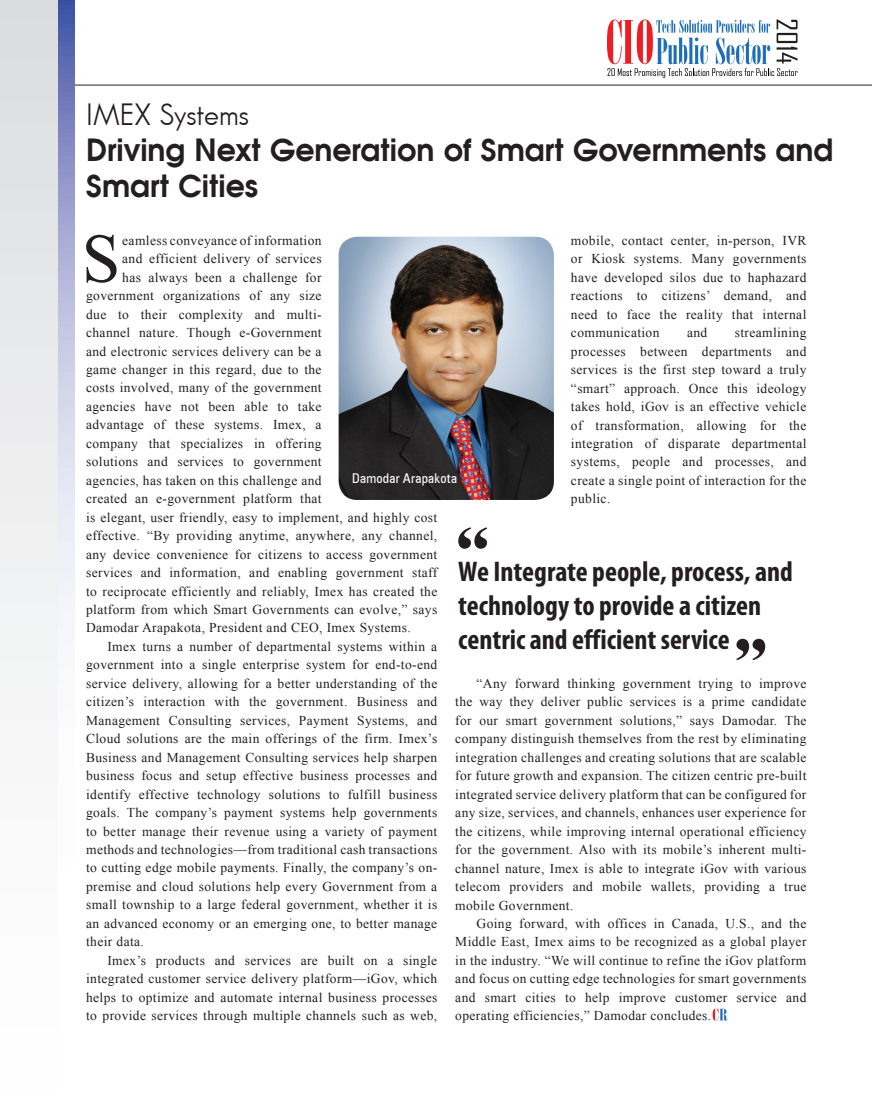
<style>
.page{position:relative;width:872px;height:1106px;background:#fff}
.page>*{position:absolute;margin:0;border:0;box-sizing:border-box;transform-origin:0 0}
.t1{font:69.3px "Times New Roman";color:#231f20}
.t2{font:700 30px/36px "Avian";color:#231f20}
.t3{font:30px "Bougan Book S Si";letter-spacing:-.01em;color:#231f20}
.t4{font:700 condensed 28.5px/34.2px "Myriad Pro";color:#231f20}
.t5{font:13.5px/18.5px "Times New Roman";letter-spacing:.03em;color:#231f20;text-align:justify}
.t6{font:condensed 13.5px "Zurich BT";letter-spacing:.015em;color:#fff}
</style>
<div class="page">
<hr style="left:0;top:85px;width:872px;height:1px;background:#231f20">
<svg style="left:57px;top:0;width:17px;height:692px"></svg>
<div style="left:0;top:0;width:57px;height:1106px;background:linear-gradient(to bottom,#dcdde0,#fff)"></div>
<svg style="left:458px;top:527px;width:29px;height:22px"></svg>
<svg style="left:736px;top:639px;width:29px;height:21px"></svg>
<svg style="left:607px;top:19px;width:190px;height:59px"></svg>
<img style="left:338px;top:237px;width:216px;height:263px">
<svg style="left:712px;top:1008px;width:15px;height:12px"></svg>
<h2 class="t3" style="left:86px;top:97px;width:164px">IMEX Systems</h2>
<h2 class="t2" style="left:86px;top:133px;width:748px">Driving Next Generation of Smart Governments and<br>Smart Cities</h2>
<h1 class="t1" style="left:82px;top:212px;width:40px">S</h1>
<p class="t5" style="left:122px;top:231px;width:201px">eamless conveyance of information</p>
<p class="t5" style="left:571px;top:231px;width:237px">mobile, contact center, in-person, IVR or Kiosk systems. Many governments have developed silos due to haphazard reactions to citizens’ demand, and need to face the reality that internal communication</p>
<p class="t5" style="left:122px;top:249px;width:201px">and efficient delivery of services</p>
<p class="t5" style="left:122px;top:268px;width:201px">has always been a challenge for</p>
<p class="t5" style="left:86px;top:286px;width:237px">government organizations of any size</p>
<p class="t5" style="left:86px;top:305px;width:237px">due to their complexity and multi-</p>
<p class="t5" style="left:86px;top:323px;width:237px">channel nature. Though e-Government</p>
<p class="t5" style="left:86px;top:341px;width:237px">and electronic services delivery can be a</p>
<p class="t5" style="left:86px;top:360px;width:237px">game changer in this regard, due to the</p>
<p class="t5" style="left:86px;top:378px;width:237px">costs involved, many of the government</p>
<p class="t5" style="left:86px;top:397px;width:237px">agencies have not been able to take</p>
<p class="t5" style="left:86px;top:415px;width:237px">advantage of these systems. Imex, a</p>
<p class="t5" style="left:86px;top:434px;width:237px">company that specializes in offering</p>
<p class="t5" style="left:86px;top:452px;width:237px">solutions and services to government</p>
<p class="t5" style="left:86px;top:471px;width:237px">agencies, has taken on this challenge and</p>
<p class="t5" style="left:86px;top:489px;width:237px">created an e-government platform that</p>
<p class="t5" style="left:86px;top:508px;width:353px">is elegant, user friendly, easy to implement, and highly cost</p>
<p class="t5" style="left:86px;top:526px;width:353px">effective. “By providing anytime, anywhere, any channel,</p>
<p class="t5" style="left:86px;top:544px;width:353px">any device convenience for citizens to access government</p>
<p class="t5" style="left:86px;top:563px;width:353px">services and information, and enabling government staff</p>
<p class="t5" style="left:86px;top:581px;width:353px">to reciprocate efficiently and reliably, Imex has created the</p>
<p class="t5" style="left:86px;top:600px;width:352px">platform from which Smart Governments can evolve,” says</p>
<p class="t5" style="left:86px;top:618px;width:326px">Damodar Arapakota, President and CEO, Imex Systems.</p>
<p class="t5" style="left:107px;top:637px;width:331px">Imex turns a number of departmental systems within a</p>
<p class="t5" style="left:86px;top:655px;width:353px">government into a single enterprise system for end-to-end</p>
<p class="t5" style="left:86px;top:674px;width:353px">service delivery, allowing for a better understanding of the</p>
<p class="t5" style="left:86px;top:692px;width:353px">citizen’s interaction with the government. Business and</p>
<p class="t5" style="left:86px;top:711px;width:353px">Management Consulting services, Payment Systems, and</p>
<p class="t5" style="left:86px;top:729px;width:353px">Cloud solutions are the main offerings of the firm. Imex’s</p>
<p class="t5" style="left:86px;top:747px;width:353px">Business and Management Consulting services help sharpen</p>
<p class="t5" style="left:86px;top:766px;width:353px">business focus and setup effective business processes and</p>
<p class="t5" style="left:86px;top:784px;width:353px">identify effective technology solutions to fulfill business</p>
<p class="t5" style="left:86px;top:803px;width:352px">goals. The company’s payment systems help governments</p>
<p class="t5" style="left:86px;top:821px;width:353px">to better manage their revenue using a variety of payment</p>
<p class="t5" style="left:86px;top:840px;width:353px">methods and technologies—from traditional cash transactions</p>
<p class="t5" style="left:86px;top:858px;width:353px">to cutting edge mobile payments. Finally, the company’s on-</p>
<p class="t5" style="left:86px;top:877px;width:353px">premise and cloud solutions help every Government from a</p>
<p class="t5" style="left:86px;top:895px;width:353px">small township to a large federal government, whether it is</p>
<p class="t5" style="left:86px;top:914px;width:353px">an advanced economy or an emerging one, to better manage</p>
<p class="t5" style="left:86px;top:932px;width:59px">their data.</p>
<p class="t5" style="left:107px;top:950px;width:331px">Imex’s products and services are built on a single</p>
<p class="t5" style="left:86px;top:969px;width:353px">integrated customer service delivery platform—iGov, which</p>
<p class="t5" style="left:86px;top:987px;width:353px">helps to optimize and automate internal business processes</p>
<p class="t5" style="left:86px;top:1006px;width:352px">to provide services through multiple channels such as web,</p>
<p class="t5" style="left:571px;top:323px;width:237px;text-indent:164px">streamlining processes between departments and services is the first step toward a truly “smart” approach. Once this ideology takes hold, iGov is an effective vehicle of transformation, allowing for the integration of disparate departmental systems, people and processes, and create a single point of interaction for the public.</p>
<p class="t5" style="left:687px;top:323px;width:22px">and</p>
<p class="t6" style="left:352px;top:470px;width:106px">Damodar Arapakota</p>
<h3 class="t4" style="left:458px;top:553px;width:336px">We Integrate people, process, and technology to provide a citizen centric and efficient service</h3>
<p class="t5" style="left:455px;top:674px;width:353px;text-indent:21px">“Any forward thinking government trying to improve the way they deliver public services is a prime candidate for our smart government solutions,” says Damodar. The company distinguish themselves from the rest by eliminating integration challenges and creating solutions that are scalable for future growth and expansion. The citizen centric pre-built integrated service delivery platform that can be configured for any size, services, and channels, enhances user experience for the citizens, while improving internal operational efficiency for the government. Also with its mobile’s inherent multi&shy;channel nature, Imex is able to integrate iGov with various telecom providers and mobile wallets, providing a true mobile Government.</p>
<p class="t5" style="left:455px;top:914px;width:353px;text-indent:21px">Going forward, with offices in Canada, U.S., and the Middle East, Imex aims to be recognized as a global player in the industry. “We will continue to refine the iGov platform and focus on cutting edge technologies for smart governments and smart cities to help improve customer service and operating efficiencies,” Damodar concludes.</p>
</div>
